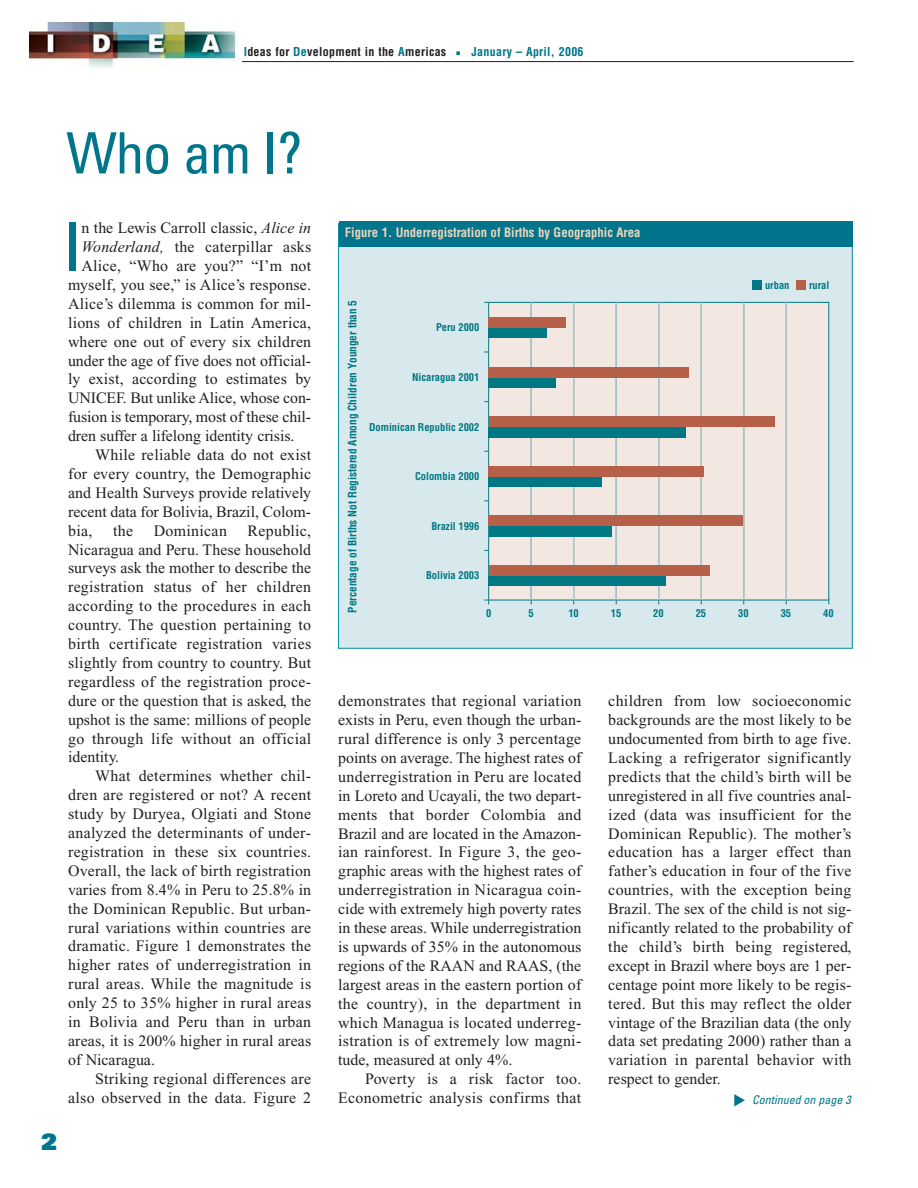
<style>
.page{position:relative;width:918px;height:1188px;background:#fff}
.page>*{position:absolute;margin:0;border:0;box-sizing:border-box;transform-origin:0 0}
.t1{font:condensed 67.5px "Univers";color:#00758c}
.t2{font:condensed 57px "Univers";color:#00758c}
.t3{font:700 condensed 27px "Helvetica";color:#00758c}
.t4{font:900 22.5px "Univers";color:#00758c}
.t5{font:15.9px/18.9px "Times New Roman";letter-spacing:.015em;color:#231f20;text-align:justify}
.t6{font:15.9px "Times New Roman";letter-spacing:-.005em;color:#231f20}
.t7{font:700 condensed 12.75px "Helvetica";color:#edd6bd}
.t8{font:700 condensed 12px "Helvetica";letter-spacing:.025em;color:#231f20}
.t9{font:700 condensed 12px "Helvetica";letter-spacing:.025em;color:#00758c}
.t10{font:italic condensed 12px "Univers";color:#00758c}
.t11{font:700 condensed 11.25px "Helvetica";color:#007883}
.t12{font:700 condensed 10.5px "Helvetica";color:#007883}
.s1{color:#00758c}
.s2{font-style:italic}
</style>
<div class="page">
<hr style="left:234px;top:61px;width:620px;height:1px;background:#231f20">
<img style="left:30px;top:22px;width:212px;height:46px">
<div style="left:339px;top:224px;width:513px;height:424px;background:#d8e9ed"></div>
<div style="left:796px;top:280px;width:9px;height:10px;background:#b76049"></div>
<div style="left:752px;top:280px;width:9px;height:10px;background:#007883"></div>
<div style="left:489px;top:302px;width:340px;height:298px;background:#f3e7e1"></div>
<div style="left:488px;top:302px;width:341px;height:298px;border:1px solid #007883"></div>
<hr style="left:531px;top:302px;width:1px;height:298px;background:#c6d6da">
<hr style="left:573px;top:302px;width:1px;height:298px;background:#c6d6da">
<hr style="left:616px;top:302px;width:1px;height:298px;background:#c6d6da">
<hr style="left:658px;top:302px;width:1px;height:298px;background:#c6d6da">
<hr style="left:701px;top:302px;width:1px;height:298px;background:#c6d6da">
<hr style="left:743px;top:302px;width:1px;height:298px;background:#c6d6da">
<hr style="left:786px;top:302px;width:1px;height:298px;background:#c6d6da">
<div style="left:489px;top:576px;width:177px;height:10px;background:#007883"></div>
<div style="left:489px;top:565px;width:221px;height:11px;background:#b76049"></div>
<div style="left:489px;top:526px;width:123px;height:11px;background:#007883"></div>
<div style="left:489px;top:516px;width:254px;height:10px;background:#b76049"></div>
<div style="left:489px;top:476px;width:113px;height:11px;background:#007883"></div>
<div style="left:489px;top:466px;width:215px;height:10px;background:#b76049"></div>
<div style="left:489px;top:427px;width:197px;height:10px;background:#007883"></div>
<div style="left:489px;top:416px;width:286px;height:11px;background:#b76049"></div>
<div style="left:489px;top:377px;width:67px;height:11px;background:#007883"></div>
<div style="left:489px;top:367px;width:200px;height:10px;background:#b76049"></div>
<div style="left:489px;top:328px;width:58px;height:10px;background:#007883"></div>
<div style="left:489px;top:317px;width:77px;height:11px;background:#b76049"></div>
<div style="left:339px;top:222px;width:513px;height:25px;background:#00758c"></div>
<p class="t8" style="left:244px;top:47px;width:204px"><span class="s1">I</span>deas for <span class="s1">De</span>velopment in the <span class="s1">A</span>mericas</p>
<h3 class="t3" style="left:454px;top:35px;width:10px">.</h3>
<p class="t9" style="left:472px;top:47px;width:114px">January – April, 2006</p>
<h2 class="t2" style="left:66px;top:132px;width:238px">Who am I?</h2>
<h3 class="t4" style="left:41px;top:1134px;width:17px">2</h3>
<h1 class="t1" style="left:63px;top:222px;width:20px">I</h1>
<p class="t5" style="left:82px;top:220px;width:231px">n the Lewis Carroll classic, <span class="s2">Alice in</span></p>
<p class="t5" style="left:82px;top:239px;width:231px"><span class="s2">Wonderland,</span> the caterpillar asks</p>
<p class="t5" style="left:82px;top:258px;width:231px">Alice, “Who are you?” “I’m not</p>
<p class="t5" style="left:68px;top:277px;width:245px">myself, you see,” is Alice’s response.</p>
<p class="t5" style="left:68px;top:296px;width:245px">Alice’s dilemma is common for mil-</p>
<p class="t5" style="left:68px;top:314px;width:245px">lions of children in Latin America,</p>
<p class="t5" style="left:68px;top:333px;width:245px">where one out of every six children</p>
<p class="t6" style="left:68px;top:354px;width:245px">under the age of five does not official-</p>
<p class="t5" style="left:68px;top:371px;width:245px">ly exist, according to estimates by</p>
<p class="t6" style="left:68px;top:392px;width:245px">UNICEF. But unlike Alice, whose con-</p>
<p class="t6" style="left:68px;top:411px;width:245px">fusion is temporary, most of these chil-</p>
<p class="t6" style="left:68px;top:430px;width:228px">dren suffer a lifelong identity crisis.</p>
<p class="t5" style="left:95px;top:447px;width:218px">While reliable data do not exist</p>
<p class="t5" style="left:68px;top:466px;width:245px">for every country, the Demographic</p>
<p class="t5" style="left:68px;top:485px;width:245px">and Health Surveys provide relatively</p>
<p class="t5" style="left:68px;top:503px;width:245px">recent data for Bolivia, Brazil, Colom-</p>
<p class="t5" style="left:68px;top:522px;width:26px">bia,</p>
<p class="t5" style="left:113px;top:522px;width:22px">the</p>
<p class="t5" style="left:154px;top:522px;width:75px">Dominican</p>
<p class="t5" style="left:68px;top:522px;width:245px;text-indent:179px">Republic, Nicaragua and Peru. These household surveys ask the mother to describe the registration status of her children according to the procedures in each country. The question pertaining to birth certificate registration varies slightly from country to country. But regardless of the registration proce&shy;dure or the question that is asked, the upshot is the same: millions of people go through life without an official identity.</p>
<p class="t5" style="left:68px;top:768px;width:245px;text-indent:27px">What determines whether chil&shy;dren are registered or not? A recent study by Duryea, Olgiati and Stone analyzed the determinants of under&shy;registration in these six countries.<br>Overall, the lack of birth registration varies from 8.4% in Peru to 25.8% in the Dominican Republic. But urban&shy;rural variations within countries are dramatic. Figure 1 demonstrates the higher rates of underregistration in rural areas. While the magnitude is only 25 to 35% higher in rural areas in Bolivia and Peru than in urban areas, it is 200% higher in rural areas of Nicaragua.</p>
<p class="t5" style="left:68px;top:1070px;width:245px;text-align:right">Striking regional differences are also observed in the data. Figure 2</p>
<p class="t7" style="left:345px;top:228px;width:297px">Figure 1. Underregistration of Births by Geographic Area</p>
<p class="t12" style="left:765px;top:281px;width:26px">urban</p>
<p class="t12" style="left:809px;top:281px;width:22px">rural</p>
<p class="t11" style="left:348px;top:613px;width:314px;rotate:-90deg">Percentage of Births Not Registered Among Children Younger than 5</p>
<p class="t12" style="left:436px;top:323px;width:45px">Peru 2000</p>
<p class="t12" style="left:412px;top:373px;width:69px">Nicaragua 2001</p>
<p class="t12" style="left:369px;top:423px;width:112px">Dominican Republic 2002</p>
<p class="t12" style="left:415px;top:473px;width:66px">Colombia 2000</p>
<p class="t12" style="left:431px;top:522px;width:50px">Brazil 1996</p>
<p class="t12" style="left:426px;top:572px;width:55px">Bolivia 2003</p>
<p class="t12" style="left:486px;top:609px;width:7px">0</p>
<p class="t12" style="left:529px;top:609px;width:7px">5</p>
<p class="t12" style="left:568px;top:609px;width:12px">10</p>
<p class="t12" style="left:611px;top:609px;width:12px">15</p>
<p class="t12" style="left:653px;top:609px;width:12px">20</p>
<p class="t12" style="left:696px;top:609px;width:12px">25</p>
<p class="t12" style="left:738px;top:609px;width:12px">30</p>
<p class="t12" style="left:781px;top:609px;width:12px">35</p>
<p class="t12" style="left:823px;top:609px;width:12px">40</p>
<p class="t5" style="left:338px;top:693px;width:245px">demonstrates that regional variation exists in Peru, even though the urban&shy;rural difference is only 3 percentage points on average. The highest rates of underregistration in Peru are located in Loreto and Ucayali, the two depart&shy;ments that border Colombia and Brazil and are located in the Amazon&shy;ian rainforest. In Figure 3, the geo&shy;graphic areas with the highest rates of underregistration in Nicaragua coin&shy;cide with extremely high poverty rates in these areas. While underregistration is upwards of 35% in the autonomous regions of the RAAN and RAAS, (the largest areas in the eastern portion of the country), in the department in which Managua is located underreg&shy;istration is of extremely low magni&shy;tude, measured at only 4%.</p>
<p class="t5" style="left:338px;top:1071px;width:245px;text-align:right">Poverty is a risk factor too.<br>Econometric analysis confirms that</p>
<p class="t5" style="left:608px;top:693px;width:245px">children from low socioeconomic backgrounds are the most likely to be undocumented from birth to age five.<br>Lacking a refrigerator significantly predicts that the child’s birth will be unregistered in all five countries anal&shy;ized (data was insufficient for the Dominican Republic). The mother’s education has a larger effect than father’s education in four of the five countries, with the exception being Brazil. The sex of the child is not sig&shy;nificantly related to the probability of the child’s birth being registered, except in Brazil where boys are 1 per&shy;centage point more likely to be regis&shy;tered. But this may reflect the older vintage of the Brazilian data (the only data set predating 2000) rather than a variation in parental behavior with respect to gender.</p>
<p class="t10" style="left:752px;top:1095px;width:100px">Continued on page 3</p>
</div>
